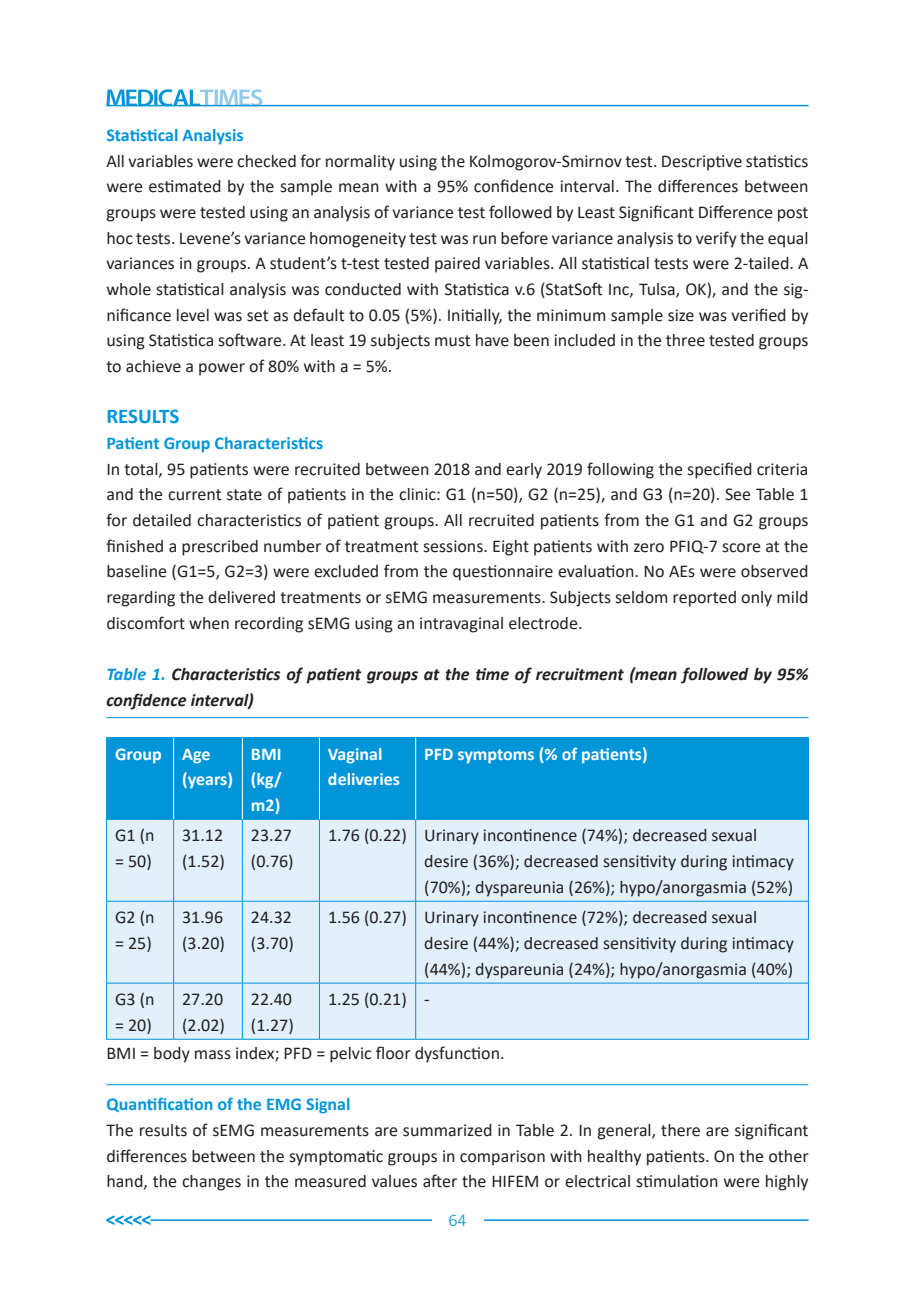
<style>
.page{position:relative;width:915px;height:1306px;background:#fff}
.page>*{position:absolute;margin:0;border:0;box-sizing:border-box;transform-origin:0 0}
.QVESATAURI{font:700 21px "Calibri";color:#0095d9}
.t1{font:18px/25.7px "Calibri";color:#231f20}
.t2{font:italic 700 18px/25.7px "Calibri";color:#231f20}
.t3{font:700 18px "Calibri";color:#0095d9}
.t4{font:700 18px/25.7px "Calibri";color:#fff}
.t5{font:300 18px "Calibri";color:#0095d9}
.s1{color:#0095d9}
</style>
<div class="page">
<svg style="left:106px;top:89px;width:156px;height:16px"></svg>
<hr style="left:106px;top:105px;width:702px;height:1px;background:#0095d9">
<hr style="left:150px;top:1219px;width:658px;height:1px;background:#0095d9">
<div style="left:432px;top:1212px;width:51px;height:14px;background:#fff"></div>
<svg style="left:106px;top:1215px;width:44px;height:9px"></svg>
<div style="left:107px;top:738px;width:700px;height:81px;background:#0095d9"></div>
<div style="left:107px;top:820px;width:700px;height:219px;background:#e1f0fa"></div>
<hr style="left:106px;top:737px;width:67px;height:1px;background:#0095d9">
<hr style="left:106px;top:737px;width:1px;height:82px;background:#0095d9">
<hr style="left:173px;top:737px;width:69px;height:1px;background:#0095d9">
<hr style="left:242px;top:737px;width:77px;height:1px;background:#0095d9">
<hr style="left:319px;top:737px;width:96px;height:1px;background:#0095d9">
<hr style="left:415px;top:737px;width:393px;height:1px;background:#0095d9">
<hr style="left:807px;top:737px;width:1px;height:82px;background:#0095d9">
<hr style="left:106px;top:819px;width:67px;height:1px;background:#0095d9">
<hr style="left:106px;top:819px;width:1px;height:82px;background:#0095d9">
<hr style="left:173px;top:819px;width:69px;height:1px;background:#0095d9">
<hr style="left:173px;top:819px;width:1px;height:82px;background:#0095d9">
<hr style="left:242px;top:819px;width:77px;height:1px;background:#0095d9">
<hr style="left:242px;top:819px;width:1px;height:82px;background:#0095d9">
<hr style="left:319px;top:819px;width:96px;height:1px;background:#0095d9">
<hr style="left:319px;top:819px;width:1px;height:82px;background:#0095d9">
<hr style="left:415px;top:819px;width:393px;height:1px;background:#0095d9">
<hr style="left:415px;top:819px;width:1px;height:82px;background:#0095d9">
<hr style="left:807px;top:819px;width:1px;height:82px;background:#0095d9">
<hr style="left:106px;top:901px;width:67px;height:1px;background:#0095d9">
<hr style="left:106px;top:901px;width:1px;height:81px;background:#0095d9">
<hr style="left:173px;top:901px;width:69px;height:1px;background:#0095d9">
<hr style="left:173px;top:901px;width:1px;height:81px;background:#0095d9">
<hr style="left:242px;top:901px;width:77px;height:1px;background:#0095d9">
<hr style="left:242px;top:901px;width:1px;height:81px;background:#0095d9">
<hr style="left:319px;top:901px;width:96px;height:1px;background:#0095d9">
<hr style="left:319px;top:901px;width:1px;height:81px;background:#0095d9">
<hr style="left:415px;top:901px;width:393px;height:1px;background:#0095d9">
<hr style="left:415px;top:901px;width:1px;height:81px;background:#0095d9">
<hr style="left:807px;top:901px;width:1px;height:81px;background:#0095d9">
<hr style="left:106px;top:982px;width:67px;height:1px;background:#0095d9">
<hr style="left:106px;top:983px;width:1px;height:56px;background:#0095d9">
<hr style="left:173px;top:982px;width:69px;height:1px;background:#0095d9">
<hr style="left:173px;top:983px;width:1px;height:56px;background:#0095d9">
<hr style="left:242px;top:982px;width:77px;height:1px;background:#0095d9">
<hr style="left:242px;top:983px;width:1px;height:56px;background:#0095d9">
<hr style="left:319px;top:982px;width:96px;height:1px;background:#0095d9">
<hr style="left:319px;top:983px;width:1px;height:56px;background:#0095d9">
<hr style="left:415px;top:982px;width:393px;height:1px;background:#0095d9">
<hr style="left:415px;top:983px;width:1px;height:56px;background:#0095d9">
<hr style="left:807px;top:983px;width:1px;height:56px;background:#0095d9">
<hr style="left:106px;top:1039px;width:67px;height:1px;background:#0095d9">
<hr style="left:173px;top:1039px;width:69px;height:1px;background:#0095d9">
<hr style="left:242px;top:1039px;width:77px;height:1px;background:#0095d9">
<hr style="left:319px;top:1039px;width:96px;height:1px;background:#0095d9">
<hr style="left:415px;top:1039px;width:393px;height:1px;background:#0095d9">
<hr style="left:173px;top:737px;width:1px;height:82px;background:#fff">
<hr style="left:242px;top:737px;width:1px;height:82px;background:#fff">
<hr style="left:319px;top:737px;width:1px;height:82px;background:#fff">
<hr style="left:415px;top:737px;width:1px;height:82px;background:#fff">
<hr style="left:106px;top:717px;width:702px;height:1px;background:#0095d9">
<hr style="left:106px;top:1084px;width:702px;height:1px;background:#0095d9">
<p class="t3" style="left:106px;top:122px;width:139px">Statistical Analysis</p>
<p class="t1" style="left:106px;top:147px;width:703px;text-align:justify">All variables were checked for normality using the Kolmogorov-Smirnov test. Descriptive statistics were estimated by the sample mean with a 95% confidence interval. The differences between groups were tested using an analysis of variance test followed by Least Significant Difference post hoc tests. Levene’s variance homogeneity test was run before variance analysis to verify the equal variances in groups. A student’s t-test tested paired variables. All statistical tests were 2-tailed. A whole statistical analysis was conducted with Statistica v.6 (StatSoft Inc, Tulsa, OK), and the sig&shy;nificance level was set as default to 0.05 (5%). Initially, the minimum sample size was verified by using Statistica software. At least 19 subjects must have been included in the three tested groups to achieve a power of 80% with a = 5%.</p>
<p class="QVESATAURI" style="left:106px;top:401px;width:75px">RESULTS</p>
<p class="t3" style="left:106px;top:430px;width:218px">Patient Group Characteristics</p>
<p class="t1" style="left:106px;top:455px;width:703px;text-align:justify">In total, 95 patients were recruited between 2018 and early 2019 following the specified criteria and the current state of patients in the clinic: G1 (n=50), G2 (n=25), and G3 (n=20). See Table 1 for detailed characteristics of patient groups. All recruited patients from the G1 and G2 groups finished a prescribed number of treatment sessions. Eight patients with zero PFIQ-7 score at the baseline (G1=5, G2=3) were excluded from the questionnaire evaluation. No AEs were observed regarding the delivered treatments or sEMG measurements. Subjects seldom reported only mild discomfort when recording sEMG using an intravaginal electrode.</p>
<p class="t2" style="left:106px;top:660px;width:703px"><span class="s1">Table 1.</span> Characteristics of patient groups at the time of recruitment (mean followed by 95% confidence interval)</p>
<p class="t4" style="left:115px;top:740px;width:48px">Group</p>
<p class="t4" style="left:182px;top:740px;width:52px">Age (years)</p>
<p class="t4" style="left:251px;top:740px;width:33px;text-align:justify">BMI (kg/ m2)</p>
<p class="t4" style="left:328px;top:740px;width:74px">Vaginal deliveries</p>
<p class="t4" style="left:424px;top:740px;width:225px">PFD symptoms (% of patients)</p>
<p class="t1" style="left:115px;top:822px;width:41px">G1 (n = 50)</p>
<p class="t1" style="left:182px;top:822px;width:44px">31.12 (1.52)</p>
<p class="t1" style="left:251px;top:822px;width:44px">23.27 (0.76)</p>
<p class="t1" style="left:328px;top:822px;width:80px">1.76 (0.22)</p>
<p class="t1" style="left:424px;top:822px;width:371px">Urinary incontinence (74%); decreased sexual desire (36%); decreased sensitivity during intimacy (70%); dyspareunia (26%); hypo/anorgasmia (52%)</p>
<p class="t1" style="left:115px;top:904px;width:41px">G2 (n = 25)</p>
<p class="t1" style="left:182px;top:904px;width:44px">31.96 (3.20)</p>
<p class="t1" style="left:251px;top:904px;width:44px">24.32 (3.70)</p>
<p class="t1" style="left:328px;top:904px;width:80px">1.56 (0.27)</p>
<p class="t1" style="left:424px;top:904px;width:371px">Urinary incontinence (72%); decreased sexual desire (44%); decreased sensitivity during intimacy (44%); dyspareunia (24%); hypo/anorgasmia (40%)</p>
<p class="t1" style="left:115px;top:985px;width:41px">G3 (n = 20)</p>
<p class="t1" style="left:182px;top:985px;width:44px">27.20 (2.02)</p>
<p class="t1" style="left:251px;top:985px;width:44px">22.40 (1.27)</p>
<p class="t1" style="left:328px;top:985px;width:80px">1.25 (0.21)</p>
<p class="t1" style="left:424px;top:985px;width:7px">-</p>
<p class="t1" style="left:106px;top:1039px;width:399px">BMI = body mass index; PFD = pelvic floor dysfunction.</p>
<p class="t3" style="left:106px;top:1091px;width:245px">Quantification of the EMG Signal</p>
<p class="t1" style="left:106px;top:1116px;width:703px;text-align:justify">The results of sEMG measurements are summarized in Table 2. In general, there are significant differences between the symptomatic groups in comparison with healthy patients. On the other hand, the changes in the measured values after the HIFEM or electrical stimulation were highly</p>
<p class="t5" style="left:448px;top:1208px;width:20px">64</p>
</div>
